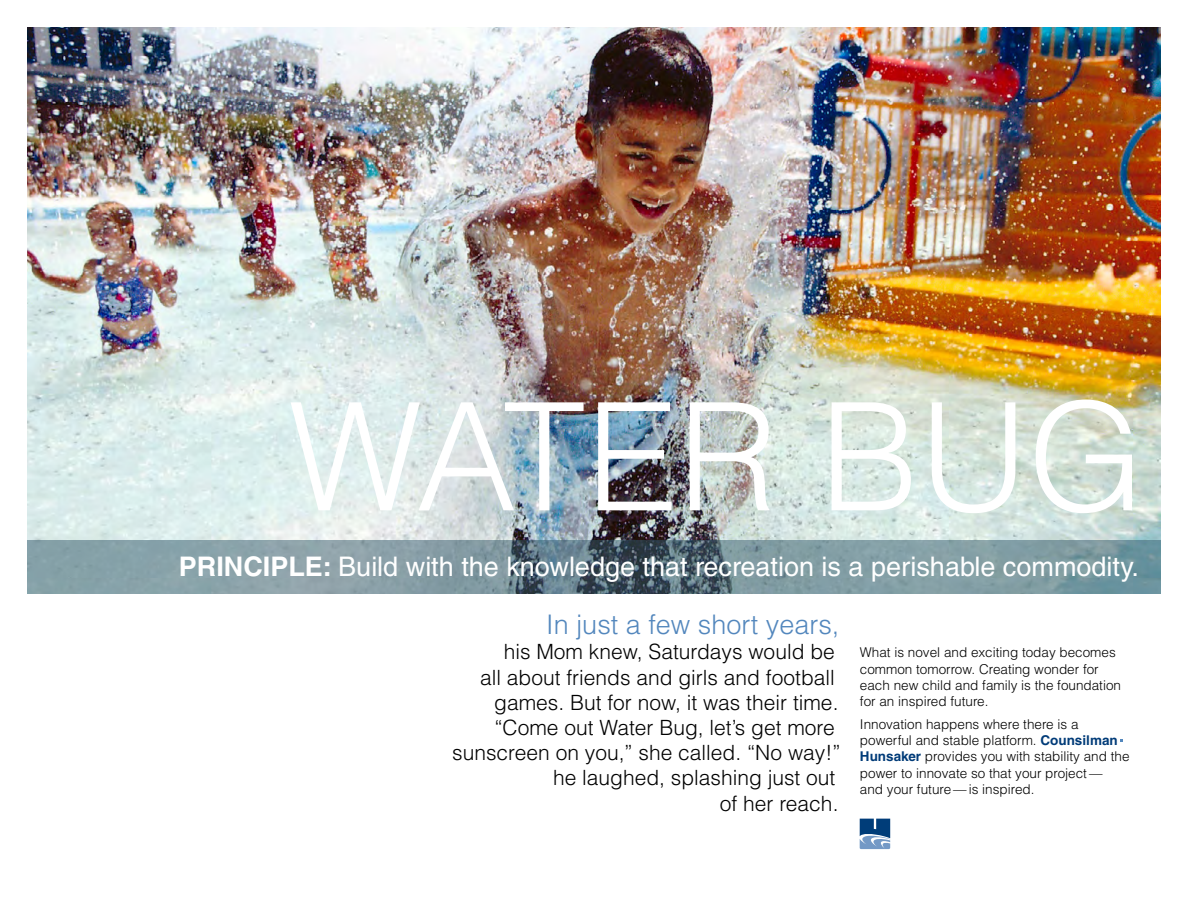
<style>
.page{position:relative;width:1188px;height:918px;background:#fff}
.page>*{position:absolute;margin:0;border:0;box-sizing:border-box;transform-origin:0 0}
.t1{font:300 150px "Helvetica LT Std";color:#fff}
.t2{font:27px "Helvetica LT Std";color:#fff}
.t3{font:300 27px "Helvetica LT Std";color:#5387bd}
.t4{font:300 21px/25.2px "Helvetica LT Std";color:#000;text-align:right}
.t5{font:300 13.5px/16.2px "Helvetica LT Std";color:#000}
.s1{font-weight:700}
.s2{font-weight:700;color:#003b78}
</style>
<div class="page">
<img style="left:27px;top:27px;width:1134px;height:513px">
<svg style="left:859px;top:818px;width:32px;height:32px"></svg>
<svg style="left:27px;top:540px;width:1134px;height:54px;background:#79939b"></svg>
<h1 class="t1" style="left:289px;top:364px;width:857px">WATER BUG</h1>
<h2 class="t2" style="left:179px;top:551px;width:961px"><span class="s1">PRINCIPLE:</span> Build with the knowledge that recreation is a perishable commodity.</h2>
<h2 class="t3" style="left:546px;top:608px;width:295px">In just a few short years,</h2>
<h3 class="t4" style="left:452px;top:639px;width:390px">his Mom knew, Saturdays would be<br>all about friends and girls and football games. But for now, it was their time. “Come out Water Bug, let’s get more sunscreen on you,” she called. “No way!” he laughed, splashing just out<br>of her reach.</h3>
<p class="t5" style="left:860px;top:644px;width:263px">What is novel and exciting today becomes common tomorrow. Creating wonder for each new child and family is the foundation for an inspired future.</p>
<p class="t5" style="left:860px;top:716px;width:271px">Innovation happens where there is a powerful and stable platform. <span class="s2">Counsilman Hunsaker</span> provides you with stability and the power to innovate so that your project —<br>and your future — is inspired.</p>
</div>
